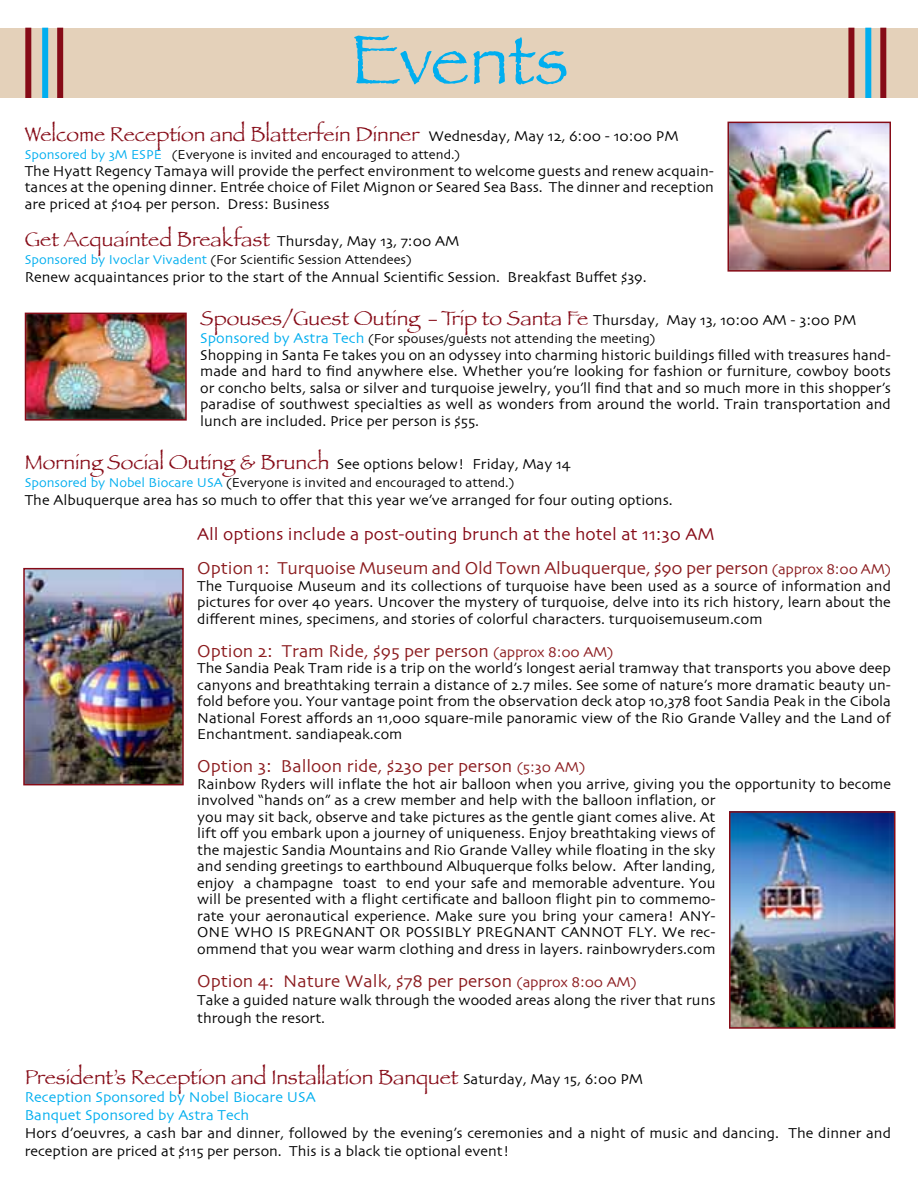
<style>
.page{position:relative;width:918px;height:1188px;background:#fff}
.page>*{position:absolute;margin:0;border:0;box-sizing:border-box;transform-origin:0 0}
.t1{font:72px "Papyrus";color:#00aeef}
.t2{font:21px "Papyrus";color:#860b17}
.t3{font:18px/34.5px "Skia";color:#8b1b1e}
.t4{font:15px/16.5px "Skia";color:#000;text-align:justify}
.t5{font:15px/18px "Skia";color:#00aeef}
.t6{font:13.5px "Skia";color:#000}
.s1{font-family:"Skia";font-size:15px;color:#000}
.s2{color:#00aeef}
.s3{font-family:"Skia";font-size:16.5px}
.s4{font-size:15px;color:#00aeef}
.s5{font-family:"Papyrus";font-size:21px;color:#860b17}
.s6{color:#860b17}
.s7{font-size:15px}
</style>
<div class="page">
<div style="left:0;top:28px;width:918px;height:70px;background:#e4d1ba"></div>
<div style="left:25px;top:28px;width:6px;height:70px;background:#860b17"></div>
<div style="left:57px;top:28px;width:6px;height:70px;background:#860b17"></div>
<div style="left:42px;top:28px;width:6px;height:70px;background:#00aeef"></div>
<div style="left:848px;top:28px;width:6px;height:70px;background:#860b17"></div>
<div style="left:880px;top:28px;width:6px;height:70px;background:#860b17"></div>
<div style="left:865px;top:28px;width:6px;height:70px;background:#00aeef"></div>
<img style="left:26px;top:571px;width:155px;height:211px">
<div style="left:23px;top:568px;width:161px;height:217px;border:2px solid #860b17"></div>
<img style="left:731px;top:125px;width:157px;height:144px">
<div style="left:728px;top:122px;width:163px;height:150px;border:2px solid #860b17"></div>
<img style="left:732px;top:814px;width:161px;height:212px">
<div style="left:729px;top:811px;width:167px;height:218px;border:2px solid #860b17"></div>
<img style="left:28px;top:316px;width:156px;height:102px">
<div style="left:25px;top:313px;width:162px;height:108px;border:2px solid #860b17"></div>
<h1 class="t1" style="left:349px;top:16px;width:221px">Events</h1>
<h2 class="t2" style="left:25px;top:122px;width:655px">Welcome Reception and Blatterfein Dinner <span class="s1">Wednesday, May 12, 6:00 - 10:00 PM</span></h2>
<p class="t6" style="left:25px;top:147px;width:437px"><span class="s2">Sponsored by 3M ESPE</span> (Everyone is invited and encouraged to attend.)</p>
<p class="t4" style="left:25px;top:163px;width:691px">The Hyatt Regency Tamaya will provide the perfect environment to welcome guests and renew acquain&shy;tances at the opening dinner. Entrée choice of Filet Mignon or Seared Sea Bass. The dinner and reception are priced at $104 per person. Dress: Business</p>
<h2 class="t2" style="left:25px;top:226px;width:436px">Get Acquainted Breakfast <span class="s1">Thursday, May 13, 7:00 AM</span></h2>
<p class="t6" style="left:25px;top:251px;width:388px"><span class="s2">Sponsored by Ivoclar Vivadent</span> (For Scientific Session Attendees)</p>
<p class="t4" style="left:25px;top:270px;width:624px">Renew acquaintances prior to the start of the Annual Scientific Session. Breakfast Buffet $39.</p>
<h2 class="t2" style="left:200px;top:306px;width:657px">Spouses/Guest Outing <span class="s3">–</span> Trip to Santa Fe <span class="s1">Thursday, May 13, 10:00 AM - 3:00 PM</span></h2>
<p class="t6" style="left:200px;top:331px;width:457px"><span class="s4">Sponsored by Astra Tech</span> (For spouses/guests not attending the meeting)</p>
<p class="t4" style="left:200px;top:347px;width:692px">Shopping in Santa Fe takes you on an odyssey into charming historic buildings filled with treasures hand&shy;made and hard to find anywhere else. Whether you’re looking for fashion or furniture, cowboy boots or concho belts, salsa or silver and turquoise jewelry, you’ll find that and so much more in this shopper’s paradise of southwest specialties as well as wonders from around the world. Train transportation and lunch are included. Price per person is $55.</p>
<p class="t4" style="left:25px;top:457px;width:547px"><span class="s5">Morning Social Outing &amp; Brunch</span> See options below! Friday, May 14</p>
<p class="t6" style="left:25px;top:474px;width:491px"><span class="s2">Sponsored by Nobel Biocare USA</span> (Everyone is invited and encouraged to attend.)</p>
<p class="t4" style="left:25px;top:493px;width:649px">The Albuquerque area has so much to offer that this year we’ve arranged for four outing options.</p>
<p class="t3" style="left:197px;top:518px;width:695px"><span class="s6">All options include a post-outing brunch at the hotel at 11:30 AM<br></span>Option 1: Turquoise Museum and Old Town Albuquerque, $90 per person <span class="s7">(approx 8:00 AM)</span></p>
<p class="t4" style="left:197px;top:579px;width:695px">The Turquoise Museum and its collections of turquoise have been used as a source of information and pictures for over 40 years. Uncover the mystery of turquoise, delve into its rich history, learn about the different mines, specimens, and stories of colorful characters. turquoisemuseum.com</p>
<p class="t3" style="left:197px;top:635px;width:418px">Option 2: Tram Ride, $95 per person <span class="s7">(approx 8:00 AM)</span></p>
<p class="t4" style="left:197px;top:661px;width:695px">The Sandia Peak Tram ride is a trip on the world’s longest aerial tramway that transports you above deep canyons and breathtaking terrain a distance of 2.7 miles. See some of nature’s more dramatic beauty un&shy;fold before you. Your vantage point from the observation deck atop 10,378 foot Sandia Peak in the Cibola National Forest affords an 11,000 square-mile panoramic view of the Rio Grande Valley and the Land of Enchantment. sandiapeak.com</p>
<p class="t3" style="left:197px;top:750px;width:390px">Option 3: Balloon ride, $230 per person <span class="s7">(5:30 AM)</span></p>
<p class="t4" style="left:197px;top:777px;width:695px;text-align:left">Rainbow Ryders will inflate the hot air balloon when you arrive, giving you the opportunity to become involved “hands on” as a crew member and help with the balloon inflation, or<br>you may sit back, observe and take pictures as the gentle giant comes alive. At<br>lift off you embark upon a journey of uniqueness. Enjoy breathtaking views of<br>the majestic Sandia Mountains and Rio Grande Valley while floating in the sky<br>and sending greetings to earthbound Albuquerque folks below. After landing,<br>enjoy a champagne toast to end your safe and memorable adventure. You<br>will be presented with a flight certificate and balloon flight pin to commemo-<br>rate your aeronautical experience. Make sure you bring your camera! ANY-<br>ONE WHO IS PREGNANT OR POSSIBLY PREGNANT CANNOT FLY. We rec-<br>ommend that you wear warm clothing and dress in layers. rainbowryders.com</p>
<p class="t3" style="left:197px;top:965px;width:441px">Option 4: Nature Walk, $78 per person <span class="s7">(approx 8:00 AM)</span></p>
<p class="t4" style="left:197px;top:992px;width:520px;line-height:18px">Take a guided nature walk through the wooded areas along the river that runs through the resort.</p>
<h2 class="t2" style="left:25px;top:1065px;width:620px">President’s Reception and Installation Banquet <span class="s1">Saturday, May 15, 6:00 PM</span></h2>
<p class="t5" style="left:25px;top:1089px;width:292px">Reception Sponsored by Nobel Biocare USA<br>Banquet Sponsored by Astra Tech</p>
<p class="t4" style="left:25px;top:1125px;width:868px;line-height:18px">Hors d’oeuvres, a cash bar and dinner, followed by the evening’s ceremonies and a night of music and dancing. The dinner and reception are priced at $115 per person. This is a black tie optional event!</p>
</div>
